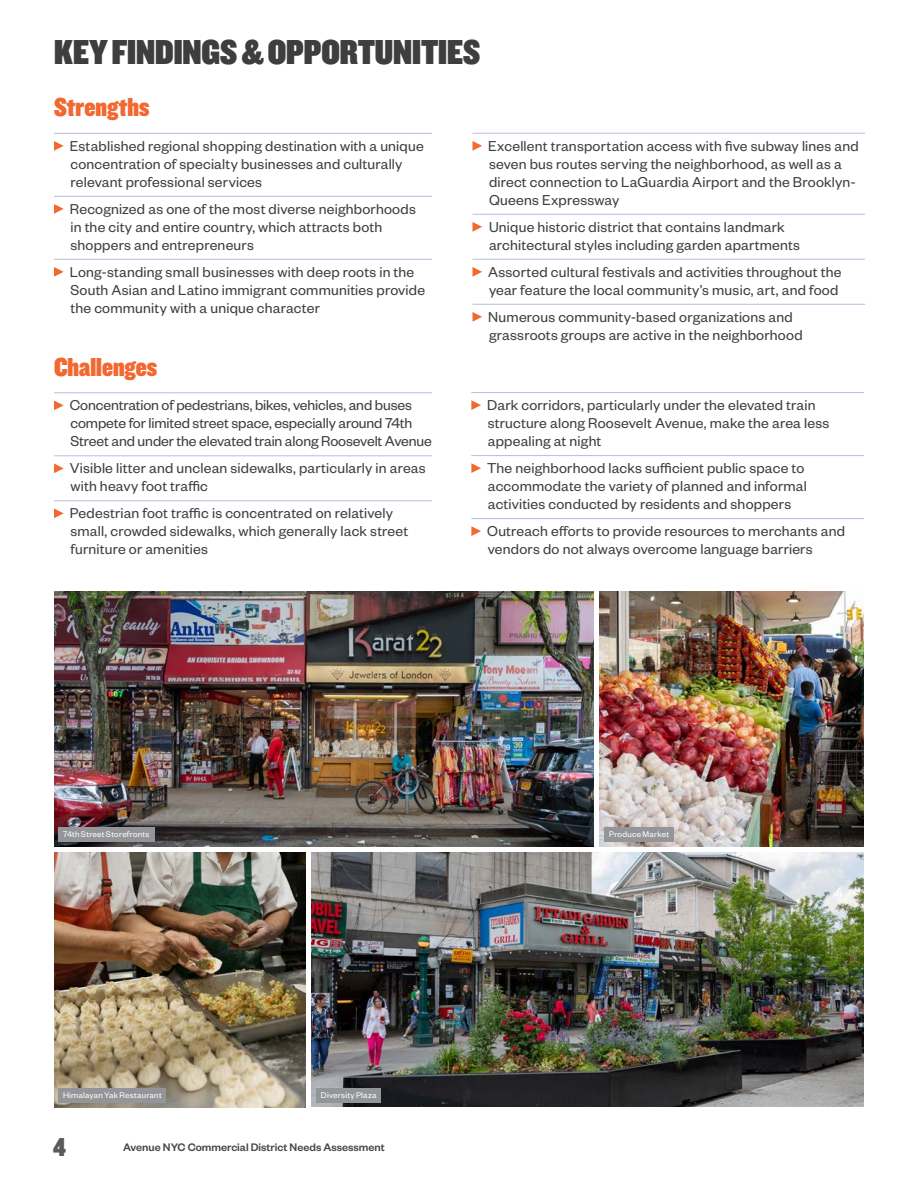
<style>
.page{position:relative;width:918px;height:1188px;background:#fff}
.page>*{position:absolute;margin:0;border:0;box-sizing:border-box;transform-origin:0 0}
.Header_2{font:36px "Knockout HTF90 Ultmt Welterwt";color:#3e3e3f}
.t1{font:27px "Knockout HTF90 Ultmt Welterwt";letter-spacing:.005em;color:#f26830}
.t2{font:27px "Knockout HTF90 Ultmt Welterwt";color:#5b5b5e}
.BList___10_5_Alterna{font:15.75px/18px "Founders Grotesk";letter-spacing:.01em;color:#3e3e3f}
.t3{font:500 12px "Founders Grotesk";color:#464748}
.Photo_Caption_On_Pho{font:9px "Founders Grotesk";letter-spacing:.03em;color:#fff}
</style>
<div class="page">
<hr style="left:54px;top:393px;width:378px;height:1px;background:#b7bdde">
<hr style="left:54px;top:456px;width:378px;height:1px;background:#b7bdde">
<hr style="left:54px;top:501px;width:378px;height:1px;background:#b7bdde">
<svg style="left:54px;top:401px;width:10px;height:9px"></svg>
<svg style="left:54px;top:464px;width:10px;height:9px"></svg>
<svg style="left:54px;top:509px;width:10px;height:9px"></svg>
<hr style="left:471px;top:392px;width:393px;height:1px;background:#b7bdde">
<hr style="left:471px;top:455px;width:393px;height:1px;background:#b7bdde">
<hr style="left:471px;top:518px;width:393px;height:1px;background:#b7bdde">
<svg style="left:471px;top:400px;width:10px;height:10px"></svg>
<svg style="left:471px;top:463px;width:10px;height:10px"></svg>
<svg style="left:471px;top:526px;width:10px;height:10px"></svg>
<img style="left:600px;top:591px;width:264px;height:255px">
<img style="left:54px;top:591px;width:540px;height:255px">
<div style="left:58px;top:827px;width:97px;height:15px;background:#939598"></div>
<img style="left:312px;top:852px;width:552px;height:255px">
<img style="left:54px;top:852px;width:252px;height:255px">
<div style="left:58px;top:1088px;width:108px;height:14px;background:#939598"></div>
<div style="left:316px;top:1088px;width:65px;height:14px;background:#939598"></div>
<div style="left:605px;top:827px;width:69px;height:15px;background:#939598"></div>
<hr style="left:472px;top:133px;width:393px;height:1px;background:#b7bdde">
<hr style="left:472px;top:214px;width:393px;height:1px;background:#b7bdde">
<hr style="left:472px;top:259px;width:393px;height:1px;background:#b7bdde">
<hr style="left:472px;top:304px;width:393px;height:1px;background:#b7bdde">
<svg style="left:472px;top:141px;width:10px;height:10px"></svg>
<svg style="left:472px;top:222px;width:10px;height:10px"></svg>
<svg style="left:472px;top:267px;width:10px;height:10px"></svg>
<svg style="left:472px;top:312px;width:10px;height:10px"></svg>
<hr style="left:54px;top:133px;width:378px;height:1px;background:#b7bdde">
<hr style="left:54px;top:196px;width:378px;height:1px;background:#b7bdde">
<hr style="left:54px;top:259px;width:378px;height:1px;background:#b7bdde">
<svg style="left:54px;top:141px;width:10px;height:10px"></svg>
<svg style="left:54px;top:204px;width:10px;height:10px"></svg>
<svg style="left:54px;top:267px;width:10px;height:10px"></svg>
<p class="Header_2" style="left:54px;top:33px;width:428px">KEY FINDINGS &amp; OPPORTUNITIES</p>
<p class="t1" style="left:54px;top:93px;width:97px">Strengths</p>
<p class="BList___10_5_Alterna" style="left:70px;top:136px;width:355px">Established regional shopping destination with a unique concentration of specialty businesses and culturally relevant professional services</p>
<p class="BList___10_5_Alterna" style="left:70px;top:199px;width:348px">Recognized as one of the most diverse neighborhoods in the city and entire country, which attracts both shoppers and entrepreneurs</p>
<p class="BList___10_5_Alterna" style="left:70px;top:262px;width:357px">Long-standing small businesses with deep roots in the<br>South Asian and Latino immigrant communities provide the community with a unique character</p>
<p class="BList___10_5_Alterna" style="left:488px;top:136px;width:372px">Excellent transportation access with five subway lines and seven bus routes serving the neighborhood, as well as a direct connection to LaGuardia Airport and the Brooklyn-Queens Expressway</p>
<p class="BList___10_5_Alterna" style="left:489px;top:217px;width:313px">Unique historic district that contains landmark architectural styles including garden apartments</p>
<p class="BList___10_5_Alterna" style="left:488px;top:262px;width:355px">Assorted cultural festivals and activities throughout the year feature the local community’s music, art, and food</p>
<p class="BList___10_5_Alterna" style="left:488px;top:307px;width:316px">Numerous community-based organizations and grassroots groups are active in the neighborhood</p>
<p class="t1" style="left:54px;top:352px;width:105px">Challenges</p>
<p class="BList___10_5_Alterna" style="left:70px;top:395px;width:364px">Concentration of pedestrians, bikes, vehicles, and buses compete for limited street space, especially around 74th<br>Street and under the elevated train along Roosevelt Avenue</p>
<p class="BList___10_5_Alterna" style="left:70px;top:458px;width:357px">Visible litter and unclean sidewalks, particularly in areas with heavy foot traffic</p>
<p class="BList___10_5_Alterna" style="left:70px;top:503px;width:340px">Pedestrian foot traffic is concentrated on relatively small, crowded sidewalks, which generally lack street furniture or amenities</p>
<p class="BList___10_5_Alterna" style="left:487px;top:395px;width:344px">Dark corridors, particularly under the elevated train structure along Roosevelt Avenue, make the area less appealing at night</p>
<p class="BList___10_5_Alterna" style="left:487px;top:458px;width:321px">The neighborhood lacks sufficient public space to accommodate the variety of planned and informal activities conducted by residents and shoppers</p>
<p class="BList___10_5_Alterna" style="left:487px;top:521px;width:359px">Outreach efforts to provide resources to merchants and vendors do not always overcome language barriers</p>
<p class="Photo_Caption_On_Pho" style="left:63px;top:829px;width:88px">74th Street Storefronts</p>
<p class="Photo_Caption_On_Pho" style="left:63px;top:1090px;width:100px">Himalayan Yak Restaurant</p>
<p class="Photo_Caption_On_Pho" style="left:321px;top:1090px;width:57px">Diversity Plaza</p>
<h2 class="t2" style="left:53px;top:1133px;width:14px">4</h2>
<p class="t3" style="left:123px;top:1140px;width:263px">Avenue NYC Commercial District Needs Assessment</p>
<p class="Photo_Caption_On_Pho" style="left:609px;top:829px;width:62px">Produce Market</p>
</div>
